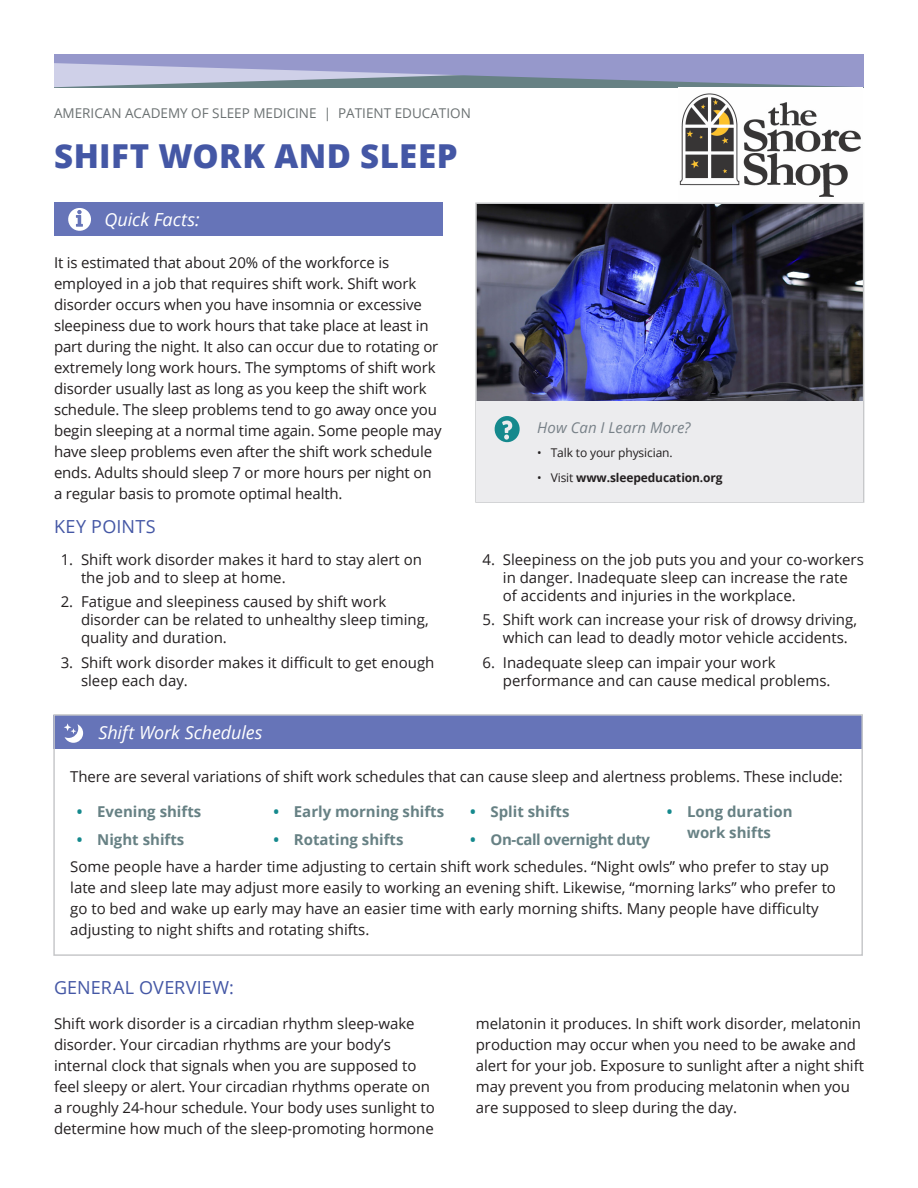
<style>
.page{position:relative;width:918px;height:1188px;background:#fff}
.page>*{position:absolute;margin:0;border:0;box-sizing:border-box;transform-origin:0 0}
.t1{font:800 33px "Open Sans";letter-spacing:.02em;color:#4457a5}
.H2_-_Section_title{font:italic 18px "Open Sans";letter-spacing:-.005em;color:#fff}
.H3_-_Section_Subhead{font:18px "Open Sans";letter-spacing:.01em;color:#4457a5}
.Body_Copy{font:15px/21px "Open Sans";letter-spacing:-.005em;color:#231f20}
.t2{font:700 15px/21px "Open Sans";color:#678184;text-align:center}
.t3{font:700 15px "Open Sans";letter-spacing:-.025em;color:#678184}
.t4{font:italic 15px "Open Sans";letter-spacing:.005em;color:#788188}
.AASM_Title{font:13.5px "Open Sans";color:#6b7172}
.t5{font:700 12px "Open Sans";letter-spacing:-.01em;color:#231f20}
.t6{font:12px "Open Sans";letter-spacing:-.01em;color:#231f20}
.s1{font-weight:400}
.s2{color:#15898d}
</style>
<div class="page">
<img style="left:478px;top:205px;width:383px;height:196px">
<div style="left:475px;top:202px;width:389px;height:301px;border:2px solid #c7c8ca"></div>
<div style="left:476px;top:401px;width:387px;height:100px;background:#ececee"></div>
<svg style="left:494px;top:416px;width:26px;height:27px"></svg>
<div style="left:54px;top:715px;width:809px;height:34px;background:#6674b8"></div>
<div style="left:54px;top:202px;width:388px;height:34px;background:#6674b8"></div>
<svg style="left:68px;top:208px;width:23px;height:23px"></svg>
<svg style="left:64px;top:723px;width:19px;height:20px"></svg>
<div style="left:53px;top:714px;width:810px;height:242px;border:2px solid #c7c8ca"></div>
<svg style="left:54px;top:54px;width:810px;height:33px;background:#989ec3"></svg>
<img style="left:679px;top:93px;width:182px;height:104px">
<p class="AASM_Title" style="left:54px;top:104px;width:418px">AMERICAN ACADEMY OF SLEEP MEDICINE | PATIENT EDUCATION</p>
<h1 class="t1" style="left:54px;top:131px;width:405px">SHIFT WORK AND SLEEP</h1>
<p class="H2_-_Section_title" style="left:105px;top:207px;width:97px">Quick Facts:</p>
<p class="Body_Copy" style="left:54px;top:252px;width:389px">It is estimated that about 20% of the workforce is employed in a job that requires shift work. Shift work disorder occurs when you have insomnia or excessive sleepiness due to work hours that take place at least in part during the night. It also can occur due to rotating or extremely long work hours. The symptoms of shift work disorder usually last as long as you keep the shift work schedule. The sleep problems tend to go away once you begin sleeping at a normal time again. Some people may have sleep problems even after the shift work schedule ends. Adults should sleep 7 or more hours per night on a regular basis to promote optimal health.</p>
<p class="H3_-_Section_Subhead" style="left:54px;top:514px;width:103px">KEY POINTS</p>
<p class="Body_Copy" style="left:81px;top:550px;width:343px;line-height:18px;text-indent:-20px">1. Shift work disorder makes it hard to stay alert on the job and to sleep at home.</p>
<p class="Body_Copy" style="left:81px;top:592px;width:349px;line-height:18px;text-indent:-20px">2. Fatigue and sleepiness caused by shift work disorder can be related to unhealthy sleep timing, quality and duration.</p>
<p class="Body_Copy" style="left:81px;top:653px;width:355px;line-height:18px;text-indent:-20px">3. Shift work disorder makes it difficult to get enough sleep each day.</p>
<p class="t4" style="left:537px;top:417px;width:155px">How Can I Learn More?</p>
<p class="t6" style="left:537px;top:445px;width:137px">• Talk to your physician.</p>
<p class="t5" style="left:537px;top:469px;width:187px"><span class="s1">• Visit</span> www.sleepeducation.org</p>
<p class="Body_Copy" style="left:503px;top:550px;width:363px;line-height:18px;text-indent:-20px">4. Sleepiness on the job puts you and your co-workers in danger. Inadequate sleep can increase the rate of accidents and injuries in the workplace.</p>
<p class="Body_Copy" style="left:503px;top:610px;width:356px;line-height:18px;text-indent:-20px">5. Shift work can increase your risk of drowsy driving, which can lead to deadly motor vehicle accidents.</p>
<p class="Body_Copy" style="left:503px;top:653px;width:329px;line-height:18px;text-indent:-20px">6. Inadequate sleep can impair your work performance and can cause medical problems.</p>
<h3 class="H2_-_Section_title" style="left:99px;top:720px;width:165px">Shift Work Schedules</h3>
<p class="Body_Copy" style="left:70px;top:766px;width:774px">There are several variations of shift work schedules that can cause sleep and alertness problems. These include:</p>
<p class="t2" style="left:77px;top:801px;width:126px"><span class="s2">•</span> Evening shifts</p>
<p class="t2" style="left:77px;top:828px;width:109px"><span class="s2">•</span> Night shifts</p>
<p class="t2" style="left:274px;top:801px;width:172px"><span class="s2">•</span> Early morning shifts</p>
<p class="t2" style="left:274px;top:828px;width:131px"><span class="s2">•</span> Rotating shifts</p>
<p class="t2" style="left:470px;top:801px;width:101px"><span class="s2">•</span> Split shifts</p>
<p class="t3" style="left:470px;top:829px;width:181px"><span class="s2">•</span> On-call overnight duty</p>
<p class="t2" style="left:667px;top:801px;width:127px"><span class="s2">•</span> Long duration work shifts</p>
<p class="Body_Copy" style="left:70px;top:856px;width:767px">Some people have a harder time adjusting to certain shift work schedules. “Night owls” who prefer to stay up late and sleep late may adjust more easily to working an evening shift. Likewise, “morning larks” who prefer to go to bed and wake up early may have an easier time with early morning shifts. Many people have difficulty adjusting to night shifts and rotating shifts.</p>
<p class="H3_-_Section_Subhead" style="left:54px;top:975px;width:182px">GENERAL OVERVIEW:</p>
<p class="Body_Copy" style="left:54px;top:1012px;width:382px">Shift work disorder is a circadian rhythm sleep-wake disorder. Your circadian rhythms are your body’s internal clock that signals when you are supposed to feel sleepy or alert. Your circadian rhythms operate on a roughly 24-hour schedule. Your body uses sunlight to determine how much of the sleep-promoting hormone</p>
<p class="Body_Copy" style="left:476px;top:1012px;width:390px">melatonin it produces. In shift work disorder, melatonin production may occur when you need to be awake and alert for your job. Exposure to sunlight after a night shift may prevent you from producing melatonin when you are supposed to sleep during the day.</p>
</div>
